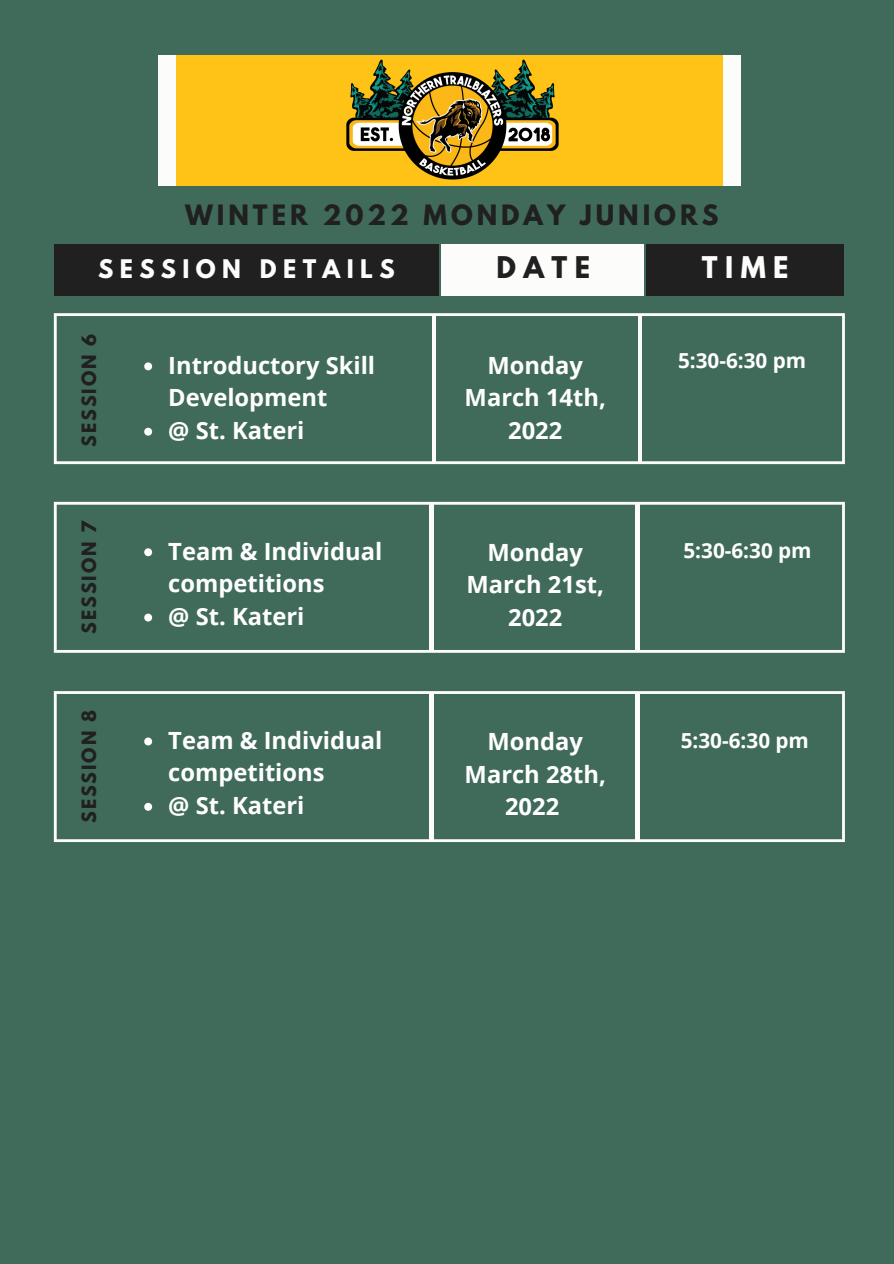
<style>
.page{position:relative;width:894px;height:1264px;background:#fff}
.page>*{position:absolute;margin:0;border:0;box-sizing:border-box;transform-origin:0 0}
.t1{font:700 26.55px "League Spartan";color:#202020}
.t2{font:700 26.55px "League Spartan";color:#fcfcfa}
.t3{font:700 24.9px "League Spartan";letter-spacing:.16em;color:#202020}
.t4{font:700 23.7px/32.7px "Open Sans";color:#fff;text-align:center}
.t5{font:700 22.8px "League Spartan";letter-spacing:.28em;color:#fcfcfa}
.t6{font:700 20.7px "Open Sans";color:#fff}
.t7{font:700 17.55px "League Spartan";letter-spacing:.11em;color:#202020}
</style>
<div class="page">
<div style="left:0;top:0;width:893px;height:1263px;background:#406b5a"></div>
<div style="left:54px;top:244px;width:384px;height:52px;background:#202020"></div>
<div style="left:441px;top:244px;width:203px;height:52px;background:#fcfcfa"></div>
<div style="left:646px;top:244px;width:197px;height:52px;background:#202020"></div>
<svg style="left:54px;top:313px;width:790px;height:151px"></svg>
<hr style="left:432px;top:314px;width:3px;height:148px;background:#fcfcfa">
<hr style="left:638px;top:315px;width:3px;height:148px;background:#fcfcfa">
<svg style="left:54px;top:502px;width:790px;height:150px"></svg>
<svg style="left:144px;top:548px;width:8px;height:8px"></svg>
<svg style="left:144px;top:613px;width:8px;height:8px"></svg>
<hr style="left:430px;top:501px;width:3px;height:149px;background:#fcfcfa">
<hr style="left:635px;top:502px;width:4px;height:149px;background:#fcfcfa">
<svg style="left:54px;top:691px;width:790px;height:151px"></svg>
<svg style="left:144px;top:737px;width:8px;height:8px"></svg>
<svg style="left:144px;top:802px;width:8px;height:8px"></svg>
<hr style="left:429px;top:692px;width:4px;height:149px;background:#fcfcfa">
<hr style="left:635px;top:693px;width:3px;height:149px;background:#fcfcfa">
<div style="left:164px;top:56px;width:569px;height:129px;background:#ffc216"></div>
<div style="left:158px;top:56px;width:17px;height:129px;background:#fcfcfa"></div>
<div style="left:723px;top:56px;width:17px;height:129px;background:#fcfcfa"></div>
<img style="left:341px;top:55px;width:222px;height:131px">
<svg style="left:144px;top:362px;width:8px;height:8px"></svg>
<svg style="left:144px;top:428px;width:8px;height:7px"></svg>
<p class="t3" style="left:185px;top:202px;width:535px">WINTER 2022 MONDAY JUNIORS</p>
<p class="t5" style="left:98px;top:257px;width:298px">SESSION DETAILS</p>
<p class="t1" style="left:496px;top:254px;width:95px">DATE</p>
<p class="t2" style="left:701px;top:254px;width:88px">TIME</p>
<p class="t7" style="left:80px;top:446px;width:114px;rotate:-90deg">SESSION 6</p>
<p class="t7" style="left:80px;top:633px;width:115px;rotate:-90deg">SESSION 7</p>
<p class="t7" style="left:80px;top:823px;width:114px;rotate:-90deg">SESSION 8</p>
<p class="t4" style="left:168px;top:348px;width:208px;text-align:left">Introductory Skill<br>Development</p>
<p class="t4" style="left:168px;top:413px;width:137px">@ St. Kateri</p>
<p class="t4" style="left:464px;top:348px;width:143px">Monday<br>March 14th,<br>2022</p>
<p class="t6" style="left:678px;top:346px;width:130px">5:30-6:30 pm</p>
<p class="t4" style="left:168px;top:534px;width:215px">Team &amp; Individual</p>
<p class="t6" style="left:683px;top:535px;width:130px">5:30-6:30 pm</p>
<p class="t4" style="left:168px;top:566px;width:158px">competitions</p>
<p class="t4" style="left:168px;top:599px;width:137px">@ St. Kateri</p>
<p class="t4" style="left:466px;top:535px;width:139px">Monday<br>March 21st,<br>2022</p>
<p class="t4" style="left:168px;top:723px;width:215px">Team &amp; Individual</p>
<p class="t6" style="left:680px;top:726px;width:130px">5:30-6:30 pm</p>
<p class="t4" style="left:168px;top:756px;width:158px">competitions</p>
<p class="t4" style="left:168px;top:788px;width:137px">@ St. Kateri</p>
<p class="t4" style="left:464px;top:724px;width:143px">Monday<br>March 28th,<br>2022</p>
</div>
